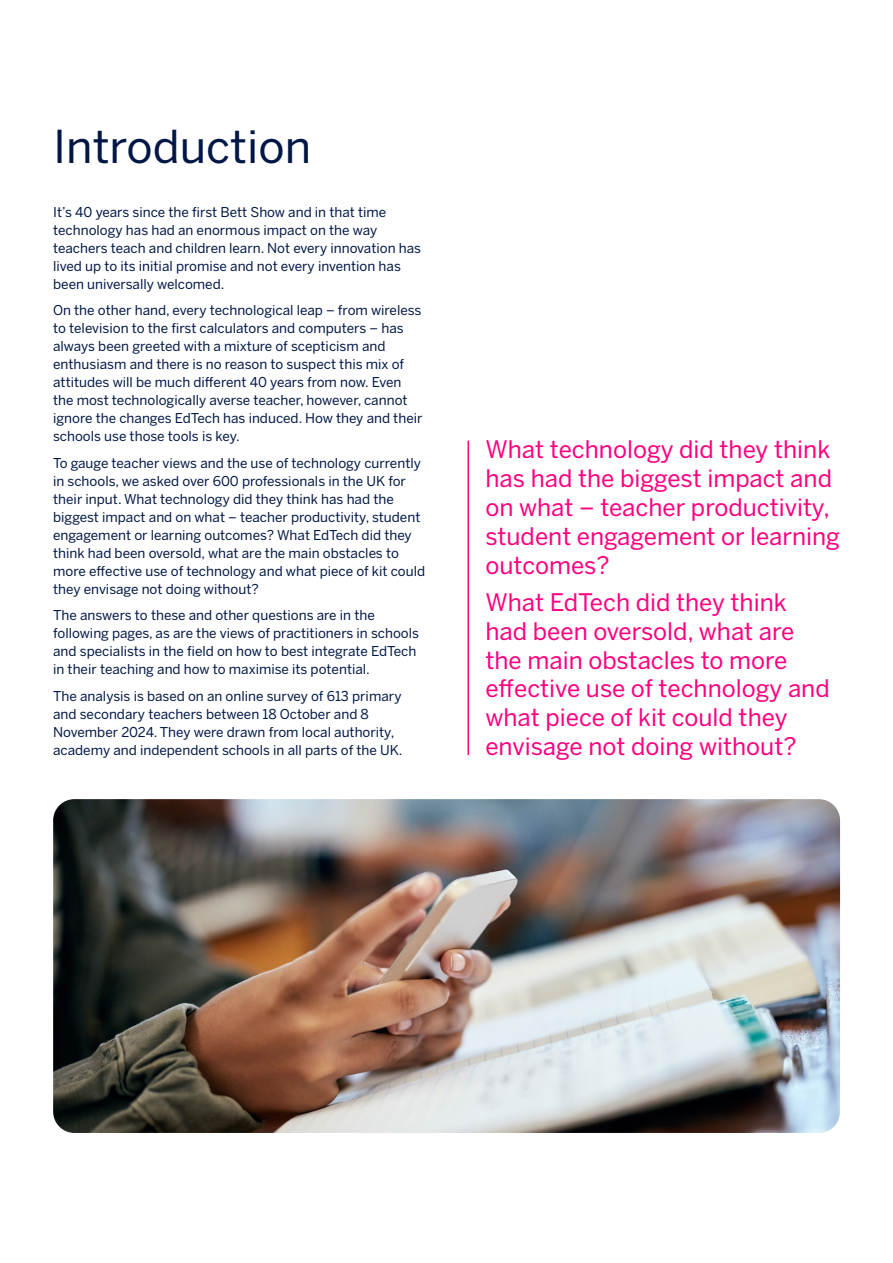
<style>
.page{position:relative;width:893px;height:1263px;background:#fff}
.page>*{position:absolute;margin:0;border:0;box-sizing:border-box;transform-origin:0 0}
.t1{font:45px "Benton Sans";color:#001745}
.t2{font:24px/28.8px "Benton Sans";color:#ff007f}
.t3{font:13.5px/18px "Benton Sans";color:#001745}
</style>
<div class="page">
<img style="left:53px;top:799px;width:787px;height:334px">
<hr style="left:468px;top:441px;width:1px;height:314px;background:#ff007f">
<p class="t1" style="left:53px;top:120px;width:260px">Introduction</p>
<p class="t3" style="left:53px;top:203px;width:370px">It’s 40 years since the first Bett Show and in that time technology has had an enormous impact on the way teachers teach and children learn. Not every innovation has lived up to its initial promise and not every invention has been universally welcomed.</p>
<p class="t3" style="left:53px;top:301px;width:371px">On the other hand, every technological leap – from wireless to television to the first calculators and computers – has always been greeted with a mixture of scepticism and enthusiasm and there is no reason to suspect this mix of attitudes will be much different 40 years from now. Even the most technologically averse teacher, however, cannot ignore the changes EdTech has induced. How they and their schools use those tools is key.</p>
<p class="t3" style="left:53px;top:454px;width:374px">To gauge teacher views and the use of technology currently in schools, we asked over 600 professionals in the UK for their input. What technology did they think has had the biggest impact and on what – teacher productivity, student engagement or learning outcomes? What EdTech did they think had been oversold, what are the main obstacles to more effective use of technology and what piece of kit could they envisage not doing without?</p>
<p class="t3" style="left:53px;top:606px;width:367px">The answers to these and other questions are in the following pages, as are the views of practitioners in schools and specialists in the field on how to best integrate EdTech in their teaching and how to maximise its potential.</p>
<p class="t3" style="left:53px;top:687px;width:351px">The analysis is based on an online survey of 613 primary and secondary teachers between 18 October and 8<br>November 2024. They were drawn from local authority, academy and independent schools in all parts of the UK.</p>
<p class="t2" style="left:485px;top:435px;width:356px">What technology did they think has had the biggest impact and on what – teacher productivity, student engagement or learning outcomes?</p>
<p class="t2" style="left:485px;top:587px;width:346px">What EdTech did they think had been oversold, what are the main obstacles to more effective use of technology and what piece of kit could they envisage not doing without?</p>
</div>
